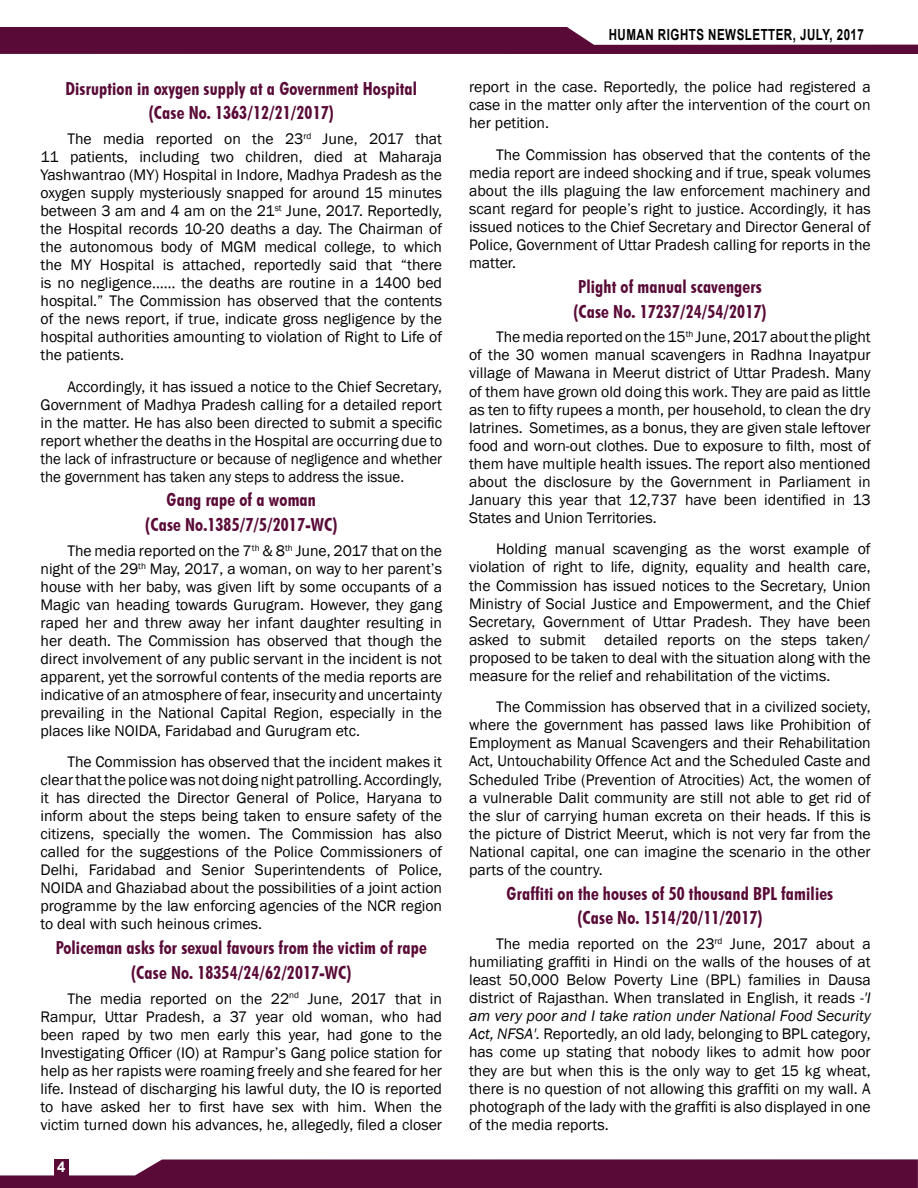
<style>
.page{position:relative;width:918px;height:1188px;background:#fff}
.page>*{position:absolute;margin:0;border:0;box-sizing:border-box;transform-origin:0 0}
.t1{font:700 condensed 18px/24.8px "Futura BT";letter-spacing:.01em;color:#590a37;text-align:center}
.t2{font:15.75px/18px "Franklin Gothic";color:#000;text-align:justify}
.t3{font:700 15.3px "Arial";letter-spacing:.045em;color:#000;scale:.75 1}
.t4{font:700 14.85px "Arial";color:#fff}
.s1{font-style:italic}
</style>
<div class="page">
<svg style="left:0;top:27px;width:918px;height:27px"></svg>
<svg style="left:0;top:1159px;width:918px;height:29px;background:#69214a"></svg>
<div style="left:54px;top:1159px;width:15px;height:16px;background:#590a37"></div>
<p class="t1" style="left:65px;top:76px;width:353px">Disruption in oxygen supply at a Government Hospital (Case No. 1363/12/21/2017)</p>
<p class="t2" style="left:41px;top:130px;width:403px;text-indent:27px">The media reported on the 23<sup>rd</sup> June, 2017 that 11 patients, including two children, died at Maharaja Yashwantrao (MY) Hospital in Indore, Madhya Pradesh as the oxygen supply mysteriously snapped for around 15 minutes between 3 am and 4 am on the 21<sup>st</sup> June, 2017. Reportedly, the Hospital records 10-20 deaths a day. The Chairman of the autonomous body of MGM medical college, to which the MY Hospital is attached, reportedly said that “there is no negligence…… the deaths are routine in a 1400 bed hospital.” The Commission has observed that the contents of the news report, if true, indicate gross negligence by the hospital authorities amounting to violation of Right to Life of the patients.</p>
<p class="t2" style="left:41px;top:378px;width:403px;text-indent:27px">Accordingly, it has issued a notice to the Chief Secretary, Government of Madhya Pradesh calling for a detailed report in the matter. He has also been directed to submit a specific report whether the deaths in the Hospital are occurring due to the lack of infrastructure or because of negligence and whether the government has taken any steps to address the issue.</p>
<p class="t1" style="left:145px;top:488px;width:194px">Gang rape of a woman<br>(Case No.1385/7/5/2017-WC)</p>
<p class="t2" style="left:41px;top:542px;width:403px;text-indent:27px">The media reported on the 7<sup>th</sup> &amp; 8<sup>th</sup> June, 2017 that on the night of the 29<sup>th</sup> May, 2017, a woman, on way to her parent’s house with her baby, was given lift by some occupants of a Magic van heading towards Gurugram. However, they gang raped her and threw away her infant daughter resulting in her death. The Commission has observed that though the direct involvement of any public servant in the incident is not apparent, yet the sorrowful contents of the media reports are indicative of an atmosphere of fear, insecurity and uncertainty prevailing in the National Capital Region, especially in the places like NOIDA, Faridabad and Gurugram etc.</p>
<p class="t2" style="left:41px;top:754px;width:403px;text-indent:27px">The Commission has observed that the incident makes it clear that the police was not doing night patrolling. Accordingly, it has directed the Director General of Police, Haryana to inform about the steps being taken to ensure safety of the citizens, specially the women. The Commission has also called for the suggestions of the Police Commissioners of Delhi, Faridabad and Senior Superintendents of Police, NOIDA and Ghaziabad about the possibilities of a joint action programme by the law enforcing agencies of the NCR region to deal with such heinous crimes.</p>
<p class="t1" style="left:56px;top:935px;width:373px">Policeman asks for sexual favours from the victim of rape (Case No. 18354/24/62/2017-WC)</p>
<p class="t2" style="left:40px;top:990px;width:403px;text-indent:27px">The media reported on the 22<sup>nd</sup> June, 2017 that in Rampur, Uttar Pradesh, a 37 year old woman, who had been raped by two men early this year, had gone to the Investigating Officer (IO) at Rampur’s Gang police station for help as her rapists were roaming freely and she feared for her life. Instead of discharging his lawful duty, the IO is reported to have asked her to first have sex with him. When the victim turned down his advances, he, allegedly, filed a closer</p>
<p class="t4" style="left:57px;top:1157px;width:10px">4</p>
<p class="t3" style="left:609px;top:25px;width:342px">HUMAN RIGHTS NEWSLETTER, JULY, 2017</p>
<p class="t2" style="left:469px;top:78px;width:403px">report in the case. Reportedly, the police had registered a case in the matter only after the intervention of the court on her petition.</p>
<p class="t2" style="left:469px;top:146px;width:403px;text-indent:27px">The Commission has observed that the contents of the media report are indeed shocking and if true, speak volumes about the ills plaguing the law enforcement machinery and scant regard for people’s right to justice. Accordingly, it has issued notices to the Chief Secretary and Director General of Police, Government of Uttar Pradesh calling for reports in the matter.</p>
<p class="t1" style="left:573px;top:274px;width:195px;text-align:left">Plight of manual scavengers (Case No. 17237/24/54/2017)</p>
<p class="t2" style="left:469px;top:328px;width:403px;text-indent:27px">The media reported on the 15<sup>th</sup> June, 2017 about the plight of the 30 women manual scavengers in Radhna Inayatpur village of Mawana in Meerut district of Uttar Pradesh. Many of them have grown old doing this work. They are paid as little as ten to fifty rupees a month, per household, to clean the dry latrines. Sometimes, as a bonus, they are given stale leftover food and worn-out clothes. Due to exposure to filth, most of them have multiple health issues. The report also mentioned about the disclosure by the Government in Parliament in January this year that 12,737 have been identified in 13<br>States and Union Territories.</p>
<p class="t2" style="left:469px;top:541px;width:403px;text-indent:27px">Holding manual scavenging as the worst example of violation of right to life, dignity, equality and health care, the Commission has issued notices to the Secretary, Union Ministry of Social Justice and Empowerment, and the Chief Secretary, Government of Uttar Pradesh. They have been asked to submit detailed reports on the steps taken/ proposed to be taken to deal with the situation along with the measure for the relief and rehabilitation of the victims.</p>
<p class="t2" style="left:469px;top:698px;width:403px;text-indent:27px">The Commission has observed that in a civilized society, where the government has passed laws like Prohibition of Employment as Manual Scavengers and their Rehabilitation Act, Untouchability Offence Act and the Scheduled Caste and Scheduled Tribe (Prevention of Atrocities) Act, the women of a vulnerable Dalit community are still not able to get rid of the slur of carrying human excreta on their heads. If this is the picture of District Meerut, which is not very far from the National capital, one can imagine the scenario in the other parts of the country.</p>
<p class="t1" style="left:507px;top:881px;width:328px">Graffiti on the houses of 50 thousand BPL families (Case No. 1514/20/11/2017)</p>
<p class="t2" style="left:469px;top:935px;width:403px;text-indent:27px">The media reported on the 23<sup>rd</sup> June, 2017 about a humiliating graffiti in Hindi on the walls of the houses of at least 50,000 Below Poverty Line (BPL) families in Dausa district of Rajasthan. When translated in English, it reads -<span class="s1">'I am very poor and I take ration under National Food Security Act, NFSA'.</span> Reportedly, an old lady, belonging to BPL category, has come up stating that nobody likes to admit how poor they are but when this is the only way to get 15 kg wheat, there is no question of not allowing this graffiti on my wall. A photograph of the lady with the graffiti is also displayed in one of the media reports.</p>
</div>
